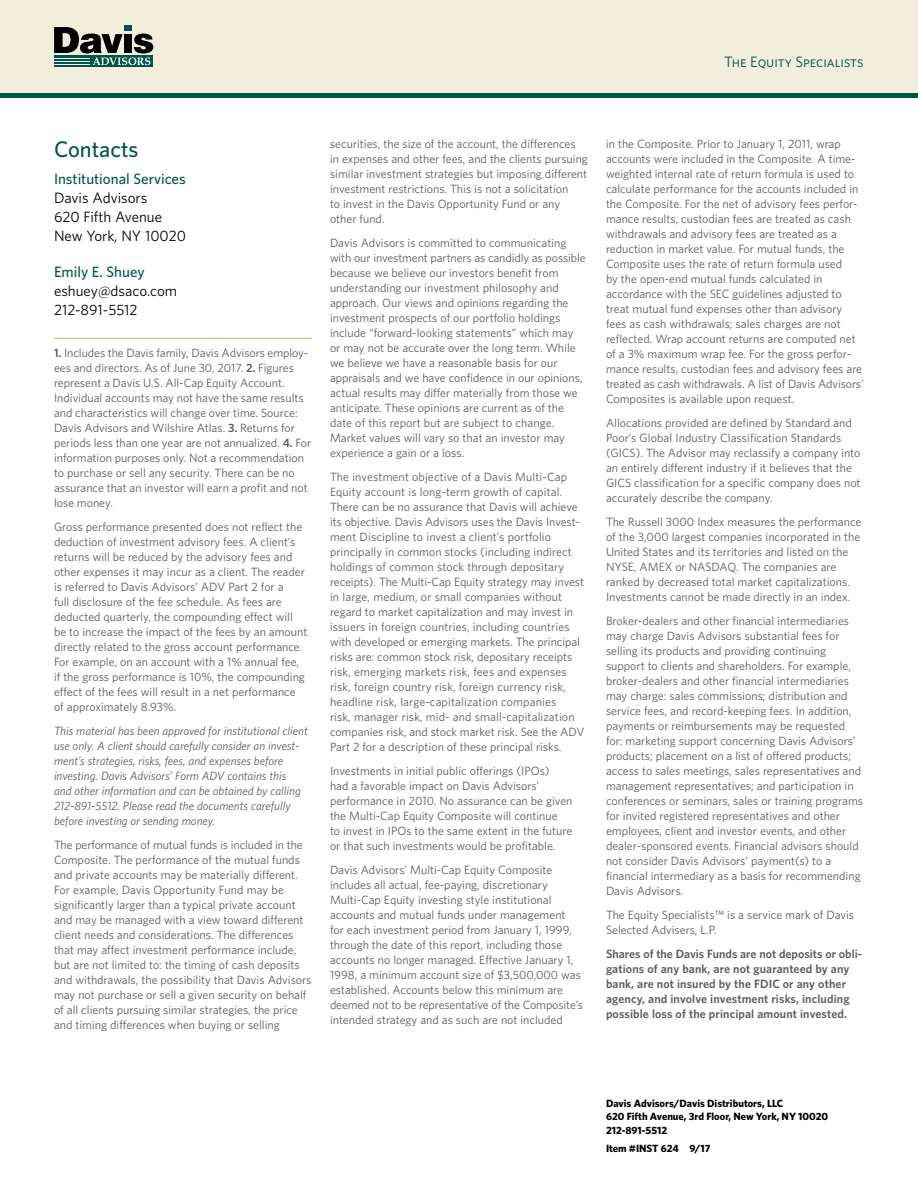
<style>
.page{position:relative;width:918px;height:1188px;background:#fff}
.page>*{position:absolute;margin:0;border:0;box-sizing:border-box;transform-origin:0 0}
.t1{font:500 22.5px "Whitney";color:#005748}
.t2{font:15px/18.8px "Whitney";color:#000}
.t3{font:15px "Whitney";color:#005748}
.Disclosure{font:12px/15px "Whitney";color:#585e5c}
.Disclosure_first{font:12px/15px "Whitney";color:#585e5c}
.Footnote_first{font:12px/15px "Whitney";color:#585e5c}
.Disclosure-2{font:italic 12px/15px "Whitney";color:#585e5c}
.Disclosure-3{font:600 12px/15px "Whitney";letter-spacing:.01em;color:#585e5c}
.t4{font:700 10.5px/13.5px "Whitney";color:#000}
.s1{font-weight:500;color:#005748}
.s2{font-weight:600}
</style>
<div class="page">
<div style="left:0;top:0;width:918px;height:94px;background:#f1efdc"></div>
<hr style="left:0;top:94px;width:918px;height:4px;background:#005748">
<div style="left:124px;top:25px;width:8px;height:6px;background:#005748"></div>
<div style="left:54px;top:56px;width:99px;height:11px;background:#005748"></div>
<svg style="left:54px;top:27px;width:99px;height:38px"></svg>
<hr style="left:54px;top:338px;width:258px;height:1px;background:#c8bb88">
<p class="t3" style="left:724px;top:52px;width:141px">The Equity Specialists</p>
<p class="t1" style="left:54px;top:134px;width:86px">Contacts</p>
<p class="t2" style="left:54px;top:170px;width:134px"><span class="s1">Institutional Services<br></span>Davis Advisors<br>620 Fifth Avenue<br>New York, NY 10020</p>
<p class="t2" style="left:54px;top:263px;width:125px"><span class="s1">Emily E. Shuey </span>eshuey@dsaco.com<br>212-891-5512</p>
<p class="Footnote_first" style="left:54px;top:345px;width:259px"><span class="s2">1.</span> Includes the Davis family, Davis Advisors employ&shy;ees and directors. As of June 30, 2017. <span class="s2">2.</span> Figures represent a Davis U.S. All-Cap Equity Account.<br>Individual accounts may not have the same results and characteristics will change over time. Source:<br>Davis Advisors and Wilshire Atlas. <span class="s2">3.</span> Returns for periods less than one year are not annualized. <span class="s2">4.</span> For information purposes only. Not a recommendation to purchase or sell any security. There can be no assurance that an investor will earn a profit and not lose money.</p>
<p class="Disclosure_first" style="left:54px;top:519px;width:255px">Gross performance presented does not reflect the deduction of investment advisory fees. A client’s returns will be reduced by the advisory fees and other expenses it may incur as a client. The reader is referred to Davis Advisors’ ADV Part 2 for a<br>full disclosure of the fee schedule. As fees are deducted quarterly, the compounding effect will be to increase the impact of the fees by an amount directly related to the gross account performance.<br>For example, on an account with a 1% annual fee, if the gross performance is 10%, the compounding effect of the fees will result in a net performance of approximately 8.93%.</p>
<p class="Disclosure-2" style="left:54px;top:723px;width:255px">This material has been approved for institutional client use only. A client should carefully consider an invest&shy;ment’s strategies, risks, fees, and expenses before investing. Davis Advisors’ Form ADV contains this<br>and other information and can be obtained by calling 212-891-5512. Please read the documents carefully before investing or sending money.</p>
<p class="Disclosure" style="left:54px;top:837px;width:259px">The performance of mutual funds is included in the Composite. The performance of the mutual funds and private accounts may be materially different.<br>For example, Davis Opportunity Fund may be significantly larger than a typical private account and may be managed with a view toward different client needs and considerations. The differences that may affect investment performance include, but are not limited to: the timing of cash deposits and withdrawals, the possibility that Davis Advisors may not purchase or sell a given security on behalf of all clients pursuing similar strategies, the price and timing differences when buying or selling</p>
<p class="Disclosure" style="left:330px;top:136px;width:259px">securities, the size of the account, the differences<br>in expenses and other fees, and the clients pursuing similar investment strategies but imposing different investment restrictions. This is not a solicitation<br>to invest in the Davis Opportunity Fund or any other fund.</p>
<p class="Disclosure" style="left:330px;top:235px;width:257px">Davis Advisors is committed to communicating with our investment partners as candidly as possible because we believe our investors benefit from understanding our investment philosophy and approach. Our views and opinions regarding the investment prospects of our portfolio holdings include “forward-looking statements” which may or may not be accurate over the long term. While we believe we have a reasonable basis for our appraisals and we have confidence in our opinions, actual results may differ materially from those we anticipate. These opinions are current as of the date of this report but are subject to change.<br>Market values will vary so that an investor may experience a gain or a loss.</p>
<p class="Disclosure" style="left:330px;top:469px;width:256px">The investment objective of a Davis Multi-Cap Equity account is long-term growth of capital.<br>There can be no assurance that Davis will achieve its objective. Davis Advisors uses the Davis Invest&shy;ment Discipline to invest a client’s portfolio principally in common stocks (including indirect holdings of common stock through depositary receipts). The Multi-Cap Equity strategy may invest in large, medium, or small companies without regard to market capitalization and may invest in issuers in foreign countries, including countries with developed or emerging markets. The principal risks are: common stock risk, depositary receipts risk, emerging markets risk, fees and expenses risk, foreign country risk, foreign currency risk, headline risk, large-capitalization companies<br>risk, manager risk, mid- and small-capitalization companies risk, and stock market risk. See the ADV Part 2 for a description of these principal risks.</p>
<p class="Disclosure" style="left:330px;top:763px;width:244px">Investments in initial public offerings (IPOs)<br>had a favorable impact on Davis Advisors’ performance in 2010. No assurance can be given the Multi-Cap Equity Composite will continue<br>to invest in IPOs to the same extent in the future or that such investments would be profitable.</p>
<p class="Disclosure" style="left:330px;top:862px;width:255px">Davis Advisors’ Multi-Cap Equity Composite includes all actual, fee-paying, discretionary Multi-Cap Equity investing style institutional accounts and mutual funds under management<br>for each investment period from January 1, 1999, through the date of this report, including those accounts no longer managed. Effective January 1, 1998, a minimum account size of $3,500,000 was established. Accounts below this minimum are deemed not to be representative of the Composite’s intended strategy and as such are not included</p>
<p class="Disclosure" style="left:606px;top:136px;width:259px">in the Composite. Prior to January 1, 2011, wrap accounts were included in the Composite. A time&shy;weighted internal rate of return formula is used to calculate performance for the accounts included in the Composite. For the net of advisory fees perfor&shy;mance results, custodian fees are treated as cash withdrawals and advisory fees are treated as a reduction in market value. For mutual funds, the Composite uses the rate of return formula used<br>by the open-end mutual funds calculated in accordance with the SEC guidelines adjusted to treat mutual fund expenses other than advisory fees as cash withdrawals; sales charges are not reflected. Wrap account returns are computed net of a 3% maximum wrap fee. For the gross perfor&shy;mance results, custodian fees and advisory fees are treated as cash withdrawals. A list of Davis Advisors’ Composites is available upon request.</p>
<p class="Disclosure" style="left:606px;top:415px;width:256px">Allocations provided are defined by Standard and Poor’s Global Industry Classification Standards (GICS). The Advisor may reclassify a company into an entirely different industry if it believes that the GICS classification for a specific company does not accurately describe the company.</p>
<p class="Disclosure" style="left:606px;top:514px;width:257px">The Russell 3000 Index measures the performance of the 3,000 largest companies incorporated in the United States and its territories and listed on the NYSE, AMEX or NASDAQ. The companies are ranked by decreased total market capitalizations.<br>Investments cannot be made directly in an index.</p>
<p class="Disclosure" style="left:606px;top:613px;width:259px">Broker-dealers and other financial intermediaries may charge Davis Advisors substantial fees for selling its products and providing continuing support to clients and shareholders. For example, broker-dealers and other financial intermediaries may charge: sales commissions; distribution and service fees, and record-keeping fees. In addition, payments or reimbursements may be requested for: marketing support concerning Davis Advisors’ products; placement on a list of offered products; access to sales meetings, sales representatives and management representatives; and participation in conferences or seminars, sales or training programs for invited registered representatives and other employees, client and investor events, and other dealer-sponsored events. Financial advisors should not consider Davis Advisors’ payment(s) to a financial intermediary as a basis for recommending Davis Advisors.</p>
<p class="Disclosure" style="left:606px;top:907px;width:250px">The Equity Specialists™ is a service mark of Davis<br>Selected Advisers, L.P.</p>
<p class="Disclosure-3" style="left:606px;top:946px;width:256px">Shares of the Davis Funds are not deposits or obli&shy;gations of any bank, are not guaranteed by any bank, are not insured by the FDIC or any other agency, and involve investment risks, including possible loss of the principal amount invested.</p>
<p class="t4" style="left:606px;top:1096px;width:224px">Davis Advisors/Davis Distributors, LLC<br>620 Fifth Avenue, 3rd Floor, New York, NY 10020<br>212-891-5512</p>
<p class="t4" style="left:606px;top:1141px;width:106px">Item #INST 624 9/17</p>
</div>
